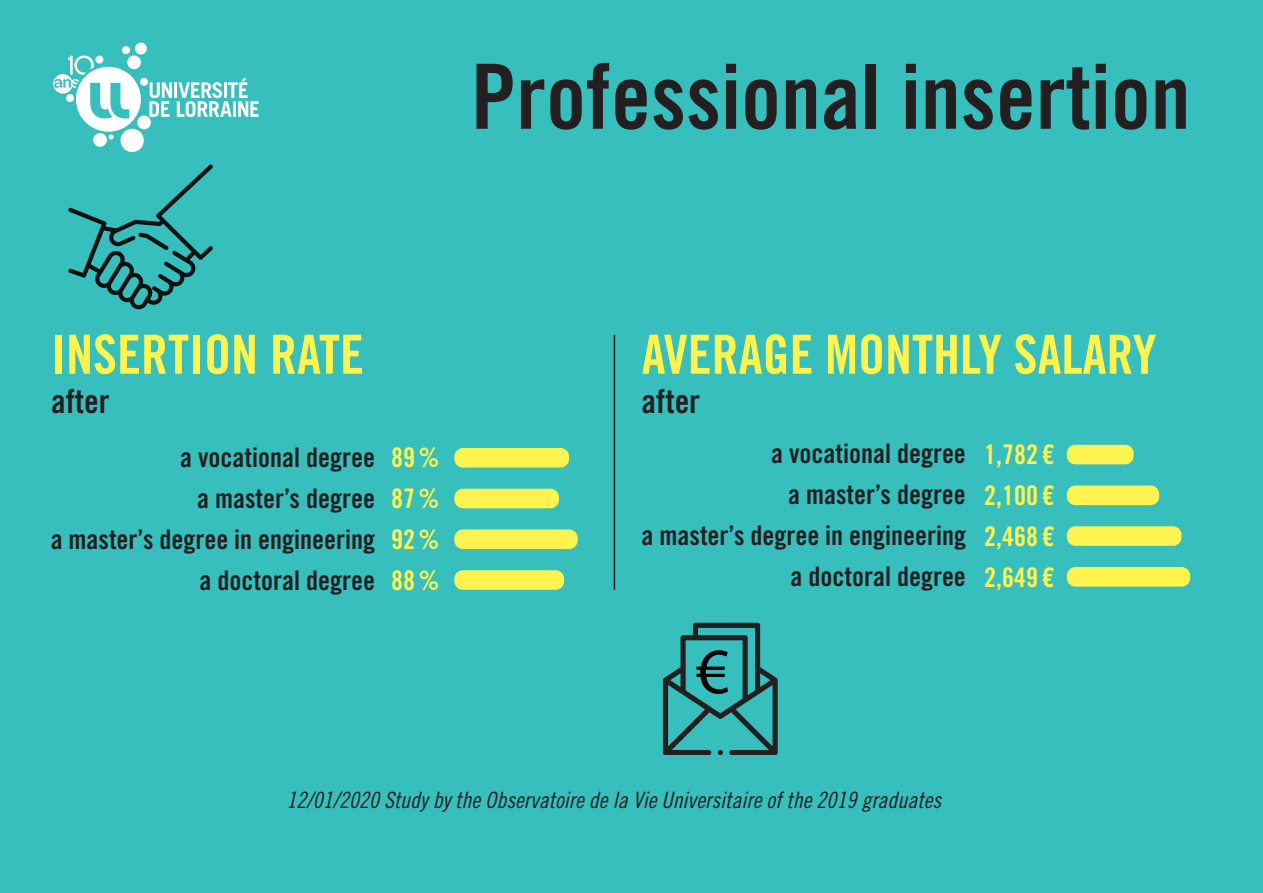
<style>
.page{position:relative;width:1263px;height:893px;background:#36bfbd}
.page>*{position:absolute;margin:0;border:0;box-sizing:border-box;transform-origin:0 0}
._00_GRAND_TITRE{font:90px "Trade Gothic LT Std Bd Cn 20";color:#231f20}
._00_GRAND_TITRE-2{font:54px "Trade Gothic LT Std Bd Cn 20";color:#fff34f}
._00_GRAND_TITRE-3{font:33px "Trade Gothic LT Std Bd Cn 20";color:#231f20}
._00_TEXTE_BASE{font:27px "Trade Gothic LT Std Bd Cn 20";color:#231f20}
._00_TEXTE_BASE-2{font:27px "Trade Gothic LT Std Bd Cn 20";color:#fff34f}
.SOURCES{font:22.5px "Trade Gothic LT Std Cn 18 Obl";color:#231f20}
</style>
<div class="page">
<div style="left:454px;top:448px;width:115px;height:20px;background:#fff34f;border-radius:9px"></div>
<div style="left:1067px;top:445px;width:67px;height:19px;background:#fff34f;border-radius:9px"></div>
<div style="left:454px;top:489px;width:105px;height:19px;background:#fff34f;border-radius:9px"></div>
<div style="left:1067px;top:486px;width:92px;height:19px;background:#fff34f;border-radius:9px"></div>
<div style="left:454px;top:529px;width:124px;height:20px;background:#fff34f;border-radius:9px"></div>
<div style="left:1067px;top:526px;width:114px;height:20px;background:#fff34f;border-radius:9px"></div>
<div style="left:454px;top:570px;width:110px;height:20px;background:#fff34f;border-radius:9px"></div>
<div style="left:1067px;top:567px;width:123px;height:20px;background:#fff34f;border-radius:9px"></div>
<svg style="left:68px;top:164px;width:145px;height:145px"></svg>
<svg style="left:663px;top:623px;width:115px;height:132px"></svg>
<hr style="left:614px;top:335px;width:1px;height:255px;background:#231f20">
<div style="left:120px;top:129px;width:24px;height:23px;background:#fff;border-radius:50%"></div>
<div style="left:135px;top:43px;width:12px;height:12px;background:#fff;border-radius:50%"></div>
<div style="left:93px;top:133px;width:14px;height:14px;background:#fff;border-radius:50%"></div>
<svg style="left:53px;top:46px;width:206px;height:94px"></svg>
<p class="_00_GRAND_TITRE" style="left:471px;top:42px;width:721px">Professional insertion</p>
<p class="_00_GRAND_TITRE-2" style="left:51px;top:322px;width:314px">INSERTION RATE</p>
<p class="_00_GRAND_TITRE-3" style="left:51px;top:381px;width:60px">after</p>
<p class="_00_TEXTE_BASE" style="left:180px;top:441px;width:196px">a vocational degree</p>
<p class="_00_TEXTE_BASE" style="left:197px;top:482px;width:179px">a master’s degree</p>
<p class="_00_TEXTE_BASE" style="left:51px;top:523px;width:326px">a master’s degree in engineering</p>
<p class="_00_TEXTE_BASE" style="left:200px;top:564px;width:177px">a doctoral degree</p>
<p class="_00_TEXTE_BASE-2" style="left:391px;top:441px;width:50px">89%</p>
<p class="_00_TEXTE_BASE-2" style="left:391px;top:482px;width:50px">87%</p>
<p class="_00_TEXTE_BASE-2" style="left:391px;top:523px;width:50px">92%</p>
<p class="_00_TEXTE_BASE-2" style="left:391px;top:564px;width:50px">88%</p>
<p class="_00_GRAND_TITRE-2" style="left:642px;top:322px;width:516px">AVERAGE MONTHLY SALARY</p>
<p class="_00_GRAND_TITRE-3" style="left:642px;top:381px;width:60px">after</p>
<p class="_00_TEXTE_BASE" style="left:771px;top:437px;width:196px">a vocational degree</p>
<p class="_00_TEXTE_BASE" style="left:788px;top:478px;width:179px">a master’s degree</p>
<p class="_00_TEXTE_BASE" style="left:642px;top:519px;width:326px">a master’s degree in engineering</p>
<p class="_00_TEXTE_BASE" style="left:791px;top:559px;width:177px">a doctoral degree</p>
<p class="_00_TEXTE_BASE-2" style="left:984px;top:438px;width:72px">1,782 €</p>
<p class="_00_TEXTE_BASE-2" style="left:984px;top:479px;width:72px">2,100 €</p>
<p class="_00_TEXTE_BASE-2" style="left:984px;top:520px;width:72px">2,468 €</p>
<p class="_00_TEXTE_BASE-2" style="left:984px;top:561px;width:72px">2,649 €</p>
<p class="SOURCES" style="left:287px;top:786px;width:656px">12/01/2020 Study by the Observatoire de la Vie Universitaire of the 2019 graduates</p>
</div>
